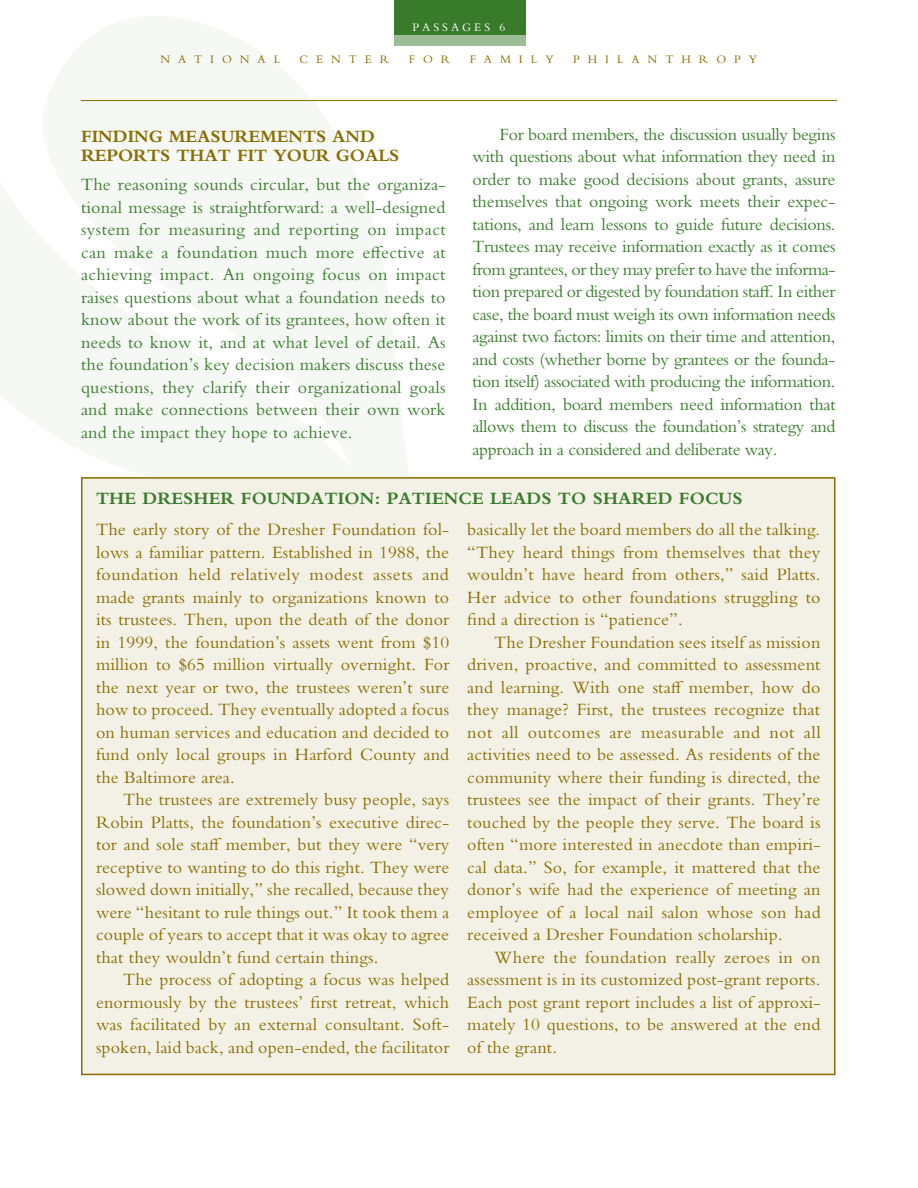
<style>
.page{position:relative;width:918px;height:1188px;background:#fff}
.page>*{position:absolute;margin:0;border:0;box-sizing:border-box;transform-origin:0 0}
.t1{font:18px/22.5px "Bembo Std";letter-spacing:.01em;color:#886d00;text-align:justify}
.t2{font:18px/22.5px "Bembo Std";letter-spacing:-.005em;color:#387c2b;text-align:justify}
.t3{font:700 18px "Bembo Std";letter-spacing:.01em;color:#387c2b}
.t4{font:700 18px/19.5px "Bembo Std";color:#886d00}
.t5{font:12px "Bembo Std";letter-spacing:.66em;color:#886d00}
.t6{font:12px "Bembo Std";letter-spacing:.25em;color:#fff}
</style>
<div class="page">
<svg style="left:0;top:16px;width:427px;height:461px;fill:#f5f8f4"></svg>
<div style="left:394px;top:0;width:132px;height:45px;background:#9cbd95"></div>
<div style="left:394px;top:0;width:132px;height:35px;background:#387c2b"></div>
<hr style="left:81px;top:100px;width:756px;height:1px;background:#886d00">
<div style="left:82px;top:478px;width:753px;height:596px;background:#f3f0e6"></div>
<p class="t6" style="left:413px;top:20px;width:94px">PASSAGES 6</p>
<p class="t5" style="left:160px;top:52px;width:121px">NATIONAL</p>
<p class="t5" style="left:299px;top:52px;width:92px">CENTER</p>
<p class="t5" style="left:409px;top:52px;width:43px">FOR</p>
<p class="t5" style="left:470px;top:52px;width:86px">FAMILY</p>
<p class="t5" style="left:573px;top:52px;width:186px">PHILANTHROPY</p>
<p class="t4" style="left:81px;top:126px;width:320px">FINDING MEASUREMENTS AND<br>REPORTS THAT FIT YOUR GOALS</p>
<p class="t2" style="left:81px;top:173px;width:366px">The reasoning sounds circular, but the organiza&shy;tional message is straightforward: a well-designed system for measuring and reporting on impact can make a foundation much more effective at achieving impact. An ongoing focus on impact raises questions about what a foundation needs to know about the work of its grantees, how often it needs to know it, and at what level of detail. As the foundation’s key decision makers discuss these questions, they clarify their organizational goals and make connections between their own work and the impact they hope to achieve.</p>
<p class="t2" style="left:473px;top:122px;width:365px;text-indent:27px">For board members, the discussion usually begins with questions about what information they need in order to make good decisions about grants, assure themselves that ongoing work meets their expec&shy;tations, and learn lessons to guide future decisions.<br>Trustees may receive information exactly as it comes from grantees, or they may prefer to have the informa&shy;tion prepared or digested by foundation staff. In either case, the board must weigh its own information needs against two factors: limits on their time and attention, and costs (whether borne by grantees or the founda&shy;tion itself) associated with producing the information.<br>In addition, board members need information that allows them to discuss the foundation’s strategy and approach in a considered and deliberate way.</p>
<p class="t3" style="left:96px;top:489px;width:648px">THE DRESHER FOUNDATION: PATIENCE LEADS TO SHARED FOCUS</p>
<p class="t1" style="left:96px;top:518px;width:355px">The early story of the Dresher Foundation fol&shy;lows a familiar pattern. Established in 1988, the foundation held relatively modest assets and made grants mainly to organizations known to its trustees. Then, upon the death of the donor in 1999, the foundation’s assets went from $10 million to $65 million virtually overnight. For the next year or two, the trustees weren’t sure how to proceed. They eventually adopted a focus on human services and education and decided to fund only local groups in Harford County and the Baltimore area.</p>
<p class="t1" style="left:96px;top:788px;width:355px;text-indent:27px">The trustees are extremely busy people, says Robin Platts, the foundation’s executive direc&shy;tor and sole staff member, but they were “very receptive to wanting to do this right. They were slowed down initially,” she recalled, because they were “hesitant to rule things out.” It took them a couple of years to accept that it was okay to agree that they wouldn’t fund certain things.</p>
<p class="t1" style="left:96px;top:968px;width:355px;text-indent:27px">The process of adopting a focus was helped enormously by the trustees’ first retreat, which was facilitated by an external consultant. Soft&shy;spoken, laid back, and open-ended, the facilitator</p>
<p class="t1" style="left:467px;top:518px;width:355px">basically let the board members do all the talking. “They heard things from themselves that they wouldn’t have heard from others,” said Platts.<br>Her advice to other foundations struggling to find a direction is “patience”.</p>
<p class="t1" style="left:467px;top:630px;width:355px;text-indent:27px">The Dresher Foundation sees itself as mission driven, proactive, and committed to assessment and learning. With one staff member, how do they manage? First, the trustees recognize that not all outcomes are measurable and not all activities need to be assessed. As residents of the community where their funding is directed, the trustees see the impact of their grants. They’re touched by the people they serve. The board is often “more interested in anecdote than empiri&shy;cal data.” So, for example, it mattered that the donor’s wife had the experience of meeting an employee of a local nail salon whose son had received a Dresher Foundation scholarship.</p>
<p class="t1" style="left:467px;top:945px;width:355px;text-indent:27px">Where the foundation really zeroes in on assessment is in its customized post-grant reports.<br>Each post grant report includes a list of approxi&shy;mately 10 questions, to be answered at the end of the grant.</p>
</div>
